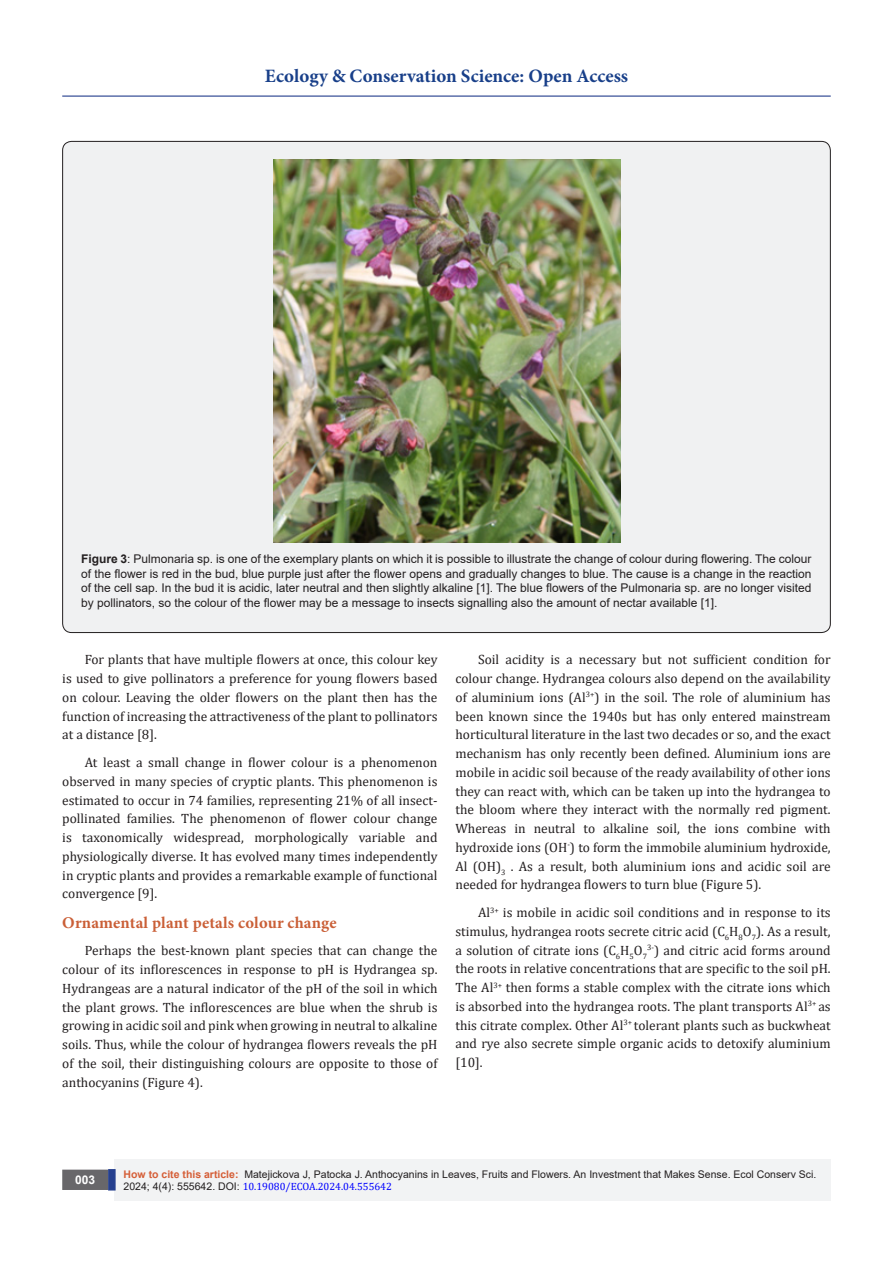
<style>
.page{position:relative;width:893px;height:1263px;background:#fff}
.page>*{position:absolute;margin:0;border:0;box-sizing:border-box;transform-origin:0 0}
.t1{font:700 18.9px "Minion Pro";letter-spacing:.005em;color:#183f89}
.t2{font:700 16.5px "Minion Pro";letter-spacing:.01em;color:#ca5f37}
.t3{font:13.5px/18.8px "Cambria";color:#231f20;text-align:justify}
.t4{font:12px/14.4px "Arial";color:#231f20;text-align:justify}
.t5{font:700 12px "Arial";color:#fff}
.t6{font:10.5px "Arial";color:#231f20}
.t7{font:10.5px "Cambria";color:#00f}
.s1{font-weight:700}
.s2{font-weight:700;color:#d55e37}
.s3{font-family:"Arial";color:#231f20}
</style>
<div class="page">
<hr style="left:62px;top:96px;width:769px;height:1px;background:#253f8e">
<div style="left:115px;top:1160px;width:716px;height:41px;background:#f2f3f4"></div>
<div style="left:63px;top:1170px;width:44px;height:19px;background:#68676a"></div>
<div style="left:62px;top:1169px;width:46px;height:21px;border:2px solid #68676a"></div>
<svg style="left:108px;top:1169px;width:8px;height:21px"></svg>
<div style="left:63px;top:141px;width:767px;height:491px;background:#f0f1f2;border-radius:9px"></div>
<img style="left:273px;top:160px;width:348px;height:383px">
<h1 class="t1" style="left:265px;top:63px;width:365px">Ecology &amp; Conservation Science: Open Access</h1>
<p class="t4" style="left:81px;top:552px;width:732px"><span class="s1">Figure 3</span>: Pulmonaria sp. is one of the exemplary plants on which it is possible to illustrate the change of colour during flowering. The colour of the flower is red in the bud, blue purple just after the flower opens and gradually changes to blue. The cause is a change in the reaction of the cell sap. In the bud it is acidic, later neutral and then slightly alkaline [1]. The blue flowers of the Pulmonaria sp. are no longer visited by pollinators, so the colour of the flower may be a message to insects signalling also the amount of nectar available [1].</p>
<p class="t3" style="left:62px;top:650px;width:377px;text-indent:22px">For plants that have multiple flowers at once, this colour key is used to give pollinators a preference for young flowers based on colour. Leaving the older flowers on the plant then has the function of increasing the attractiveness of the plant to pollinators at a distance [8].</p>
<p class="t3" style="left:62px;top:753px;width:377px;text-indent:22px">At least a small change in flower colour is a phenomenon observed in many species of cryptic plants. This phenomenon is estimated to occur in 74 families, representing 21% of all insect&shy;pollinated families. The phenomenon of flower colour change is taxonomically widespread, morphologically variable and physiologically diverse. It has evolved many times independently in cryptic plants and provides a remarkable example of functional convergence [9].</p>
<p class="t2" style="left:62px;top:911px;width:276px">Ornamental plant petals colour change</p>
<p class="t3" style="left:62px;top:941px;width:377px;text-indent:22px">Perhaps the best-known plant species that can change the colour of its inflorescences in response to pH is Hydrangea sp.<br>Hydrangeas are a natural indicator of the pH of the soil in which the plant grows. The inflorescences are blue when the shrub is growing in acidic soil and pink when growing in neutral to alkaline soils. Thus, while the colour of hydrangea flowers reveals the pH of the soil, their distinguishing colours are opposite to those of anthocyanins (Figure 4).</p>
<p class="t3" style="left:455px;top:650px;width:377px;text-indent:22px">Soil acidity is a necessary but not sufficient condition for colour change. Hydrangea colours also depend on the availability of aluminium ions (Al<sup>3+</sup>) in the soil. The role of aluminium has been known since the 1940s but has only entered mainstream horticultural literature in the last two decades or so, and the exact mechanism has only recently been defined. Aluminium ions are mobile in acidic soil because of the ready availability of other ions they can react with, which can be taken up into the hydrangea to the bloom where they interact with the normally red pigment.<br>Whereas in neutral to alkaline soil, the ions combine with hydroxide ions (OH<sup>-</sup>) to form the immobile aluminium hydroxide, Al (OH)<sub>3</sub> . As a result, both aluminium ions and acidic soil are needed for hydrangea flowers to turn blue (Figure 5).</p>
<p class="t3" style="left:455px;top:903px;width:377px;text-indent:22px">Al<sup>3+</sup> is mobile in acidic soil conditions and in response to its stimulus, hydrangea roots secrete citric acid (C<sub>6</sub>H<sub>8</sub>O<sub>7</sub>). As a result, a solution of citrate ions (C<sub>6</sub>H<sub>5</sub>O<sub>7</sub><sup>3-</sup>) and citric acid forms around the roots in relative concentrations that are specific to the soil pH.<br>The Al<sup>3+</sup> then forms a stable complex with the citrate ions which is absorbed into the hydrangea roots. The plant transports Al<sup>3+</sup> as this citrate complex. Other Al<sup>3+</sup> tolerant plants such as buckwheat and rye also secrete simple organic acids to detoxify aluminium [10].</p>
<p class="t5" style="left:75px;top:1171px;width:22px">003</p>
<p class="t6" style="left:124px;top:1167px;width:694px"><span class="s2">How to cite this article:</span> Matejickova J, Patocka J. Anthocyanins in Leaves, Fruits and Flowers. An Investment that Makes Sense. Ecol Conserv Sci.</p>
<p class="t7" style="left:124px;top:1180px;width:270px"><span class="s3">2024; 4(4): 555642. DOI:</span> 10.19080/ECOA.2024.04.555642</p>
</div>
